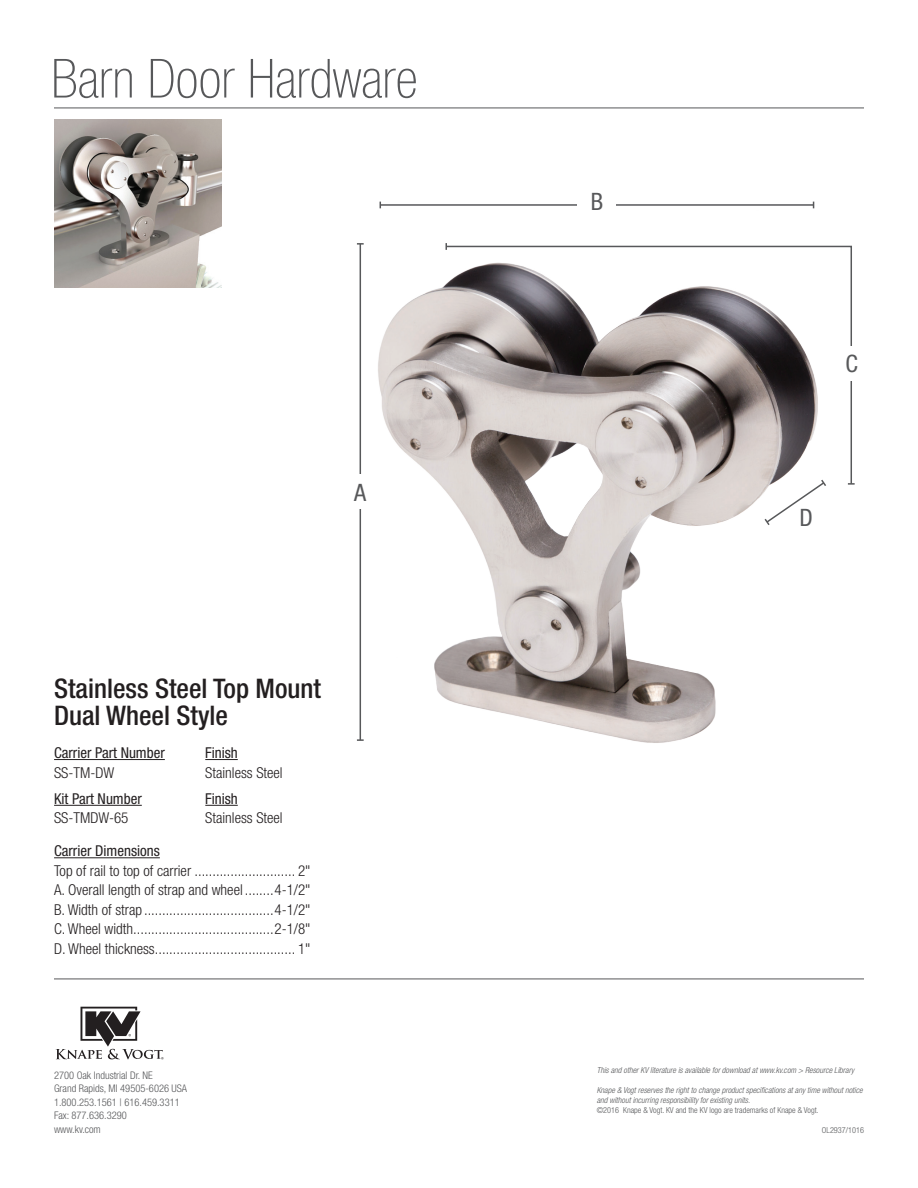
<style>
.page{position:relative;width:918px;height:1188px;background:#fff}
.page>*{position:absolute;margin:0;border:0;box-sizing:border-box;transform-origin:0 0}
.t1{font:100 condensed 54px "Helvetica Neue";color:#57585a}
.t2{font:500 condensed 27px/27px "Helvetica Neue";color:#231f20}
.t3{font:condensed 24px "Helvetica Neue";color:#57585a}
.t4{font:300 condensed 15px/19.5px "Helvetica Neue";color:#231f20}
.t5{font:condensed 15px "Helvetica Neue";color:#231f20}
.t6{font:300 condensed 10.5px "Helvetica Neue";color:#57585a}
.t7{font:italic 300 condensed 8.25px/9.9px "Helvetica Neue";color:#57585a}
.t8{font:300 condensed 8.25px "Helvetica Neue";color:#57585a}
.s1{font-weight:400}
</style>
<div class="page">
<img style="left:189px;top:243px;width:574px;height:518px">
<hr style="left:54px;top:979px;width:810px;height:1px;background:#57585a">
<hr style="left:54px;top:108px;width:810px;height:1px;background:#57585a">
<img style="left:54px;top:120px;width:168px;height:167px">
<svg style="left:56px;top:1007px;width:108px;height:52px"></svg>
<hr style="left:54px;top:759px;width:111px;height:1px;background:#231f20">
<hr style="left:205px;top:759px;width:33px;height:1px;background:#231f20">
<hr style="left:54px;top:805px;width:88px;height:1px;background:#231f20">
<hr style="left:205px;top:805px;width:33px;height:1px;background:#231f20">
<hr style="left:54px;top:857px;width:106px;height:1px;background:#231f20">
<hr style="left:380px;top:204px;width:434px;height:2px;background:#57585a">
<div style="left:578px;top:188px;width:38px;height:34px;background:#fff"></div>
<svg style="left:763px;top:485px;width:63px;height:40px"></svg>
<svg style="left:445px;top:245px;width:407px;height:240px"></svg>
<svg style="left:848px;top:483px;width:7px;height:2px"></svg>
<div style="left:835px;top:347px;width:39px;height:34px;background:#fff"></div>
<hr style="left:360px;top:244px;width:1px;height:496px;background:#57585a">
<svg style="left:357px;top:243px;width:7px;height:2px"></svg>
<svg style="left:357px;top:739px;width:7px;height:2px"></svg>
<div style="left:341px;top:475px;width:39px;height:34px;background:#fff"></div>
<p class="t1" style="left:51px;top:48px;width:368px">Barn Door Hardware</p>
<p class="t3" style="left:354px;top:479px;width:13px">A</p>
<p class="t2" style="left:54px;top:675px;width:268px">Stainless Steel Top Mount<br>Dual Wheel Style</p>
<p class="t5" style="left:54px;top:744px;width:112px">Carrier Part Number</p>
<p class="t5" style="left:205px;top:744px;width:34px">Finish</p>
<p class="t4" style="left:54px;top:762px;width:62px">SS-TM-DW</p>
<p class="t4" style="left:205px;top:762px;width:79px">Stainless Steel</p>
<p class="t5" style="left:54px;top:790px;width:89px">Kit Part Number</p>
<p class="t5" style="left:205px;top:790px;width:34px">Finish</p>
<p class="t4" style="left:54px;top:808px;width:76px">SS-TMDW-65</p>
<p class="t4" style="left:205px;top:808px;width:79px">Stainless Steel</p>
<p class="t4" style="left:54px;top:841px;width:258px"><span class="s1">Carrier Dimensions<br></span>Top of rail to top of carrier ............................ 2" A. Overall length of strap and wheel ........4-1/2" B. Width of strap ....................................4-1/2" C. Wheel width.......................................2-1/8" D. Wheel thickness....................................... 1"</p>
<p class="t6" style="left:54px;top:1069px;width:100px">2700 Oak Industrial Dr. NE</p>
<p class="t6" style="left:54px;top:1083px;width:135px">Grand Rapids, MI 49505-6026 USA</p>
<p class="t6" style="left:54px;top:1096px;width:127px">1.800.253.1561 | 616.459.3311</p>
<p class="t6" style="left:54px;top:1110px;width:74px">Fax: 877.636.3290</p>
<p class="t6" style="left:54px;top:1123px;width:48px">www.kv.com</p>
<p class="t3" style="left:591px;top:188px;width:14px">B</p>
<p class="t3" style="left:845px;top:349px;width:14px">C</p>
<p class="t3" style="left:799px;top:504px;width:15px">D</p>
<p class="t7" style="left:597px;top:1065px;width:259px">This and other KV literature is available for download at www.kv.com &gt; Resource Library</p>
<p class="t7" style="left:597px;top:1085px;width:267px">Knape &amp; Vogt reserves the right to change product specifications at any time without notice and without incurring responsibility for existing units.</p>
<p class="t8" style="left:597px;top:1105px;width:223px">©2016 Knape &amp; Vogt. KV and the KV logo are trademarks of Knape &amp; Vogt.</p>
<p class="t8" style="left:822px;top:1125px;width:44px">OL2937/1016</p>
</div>
